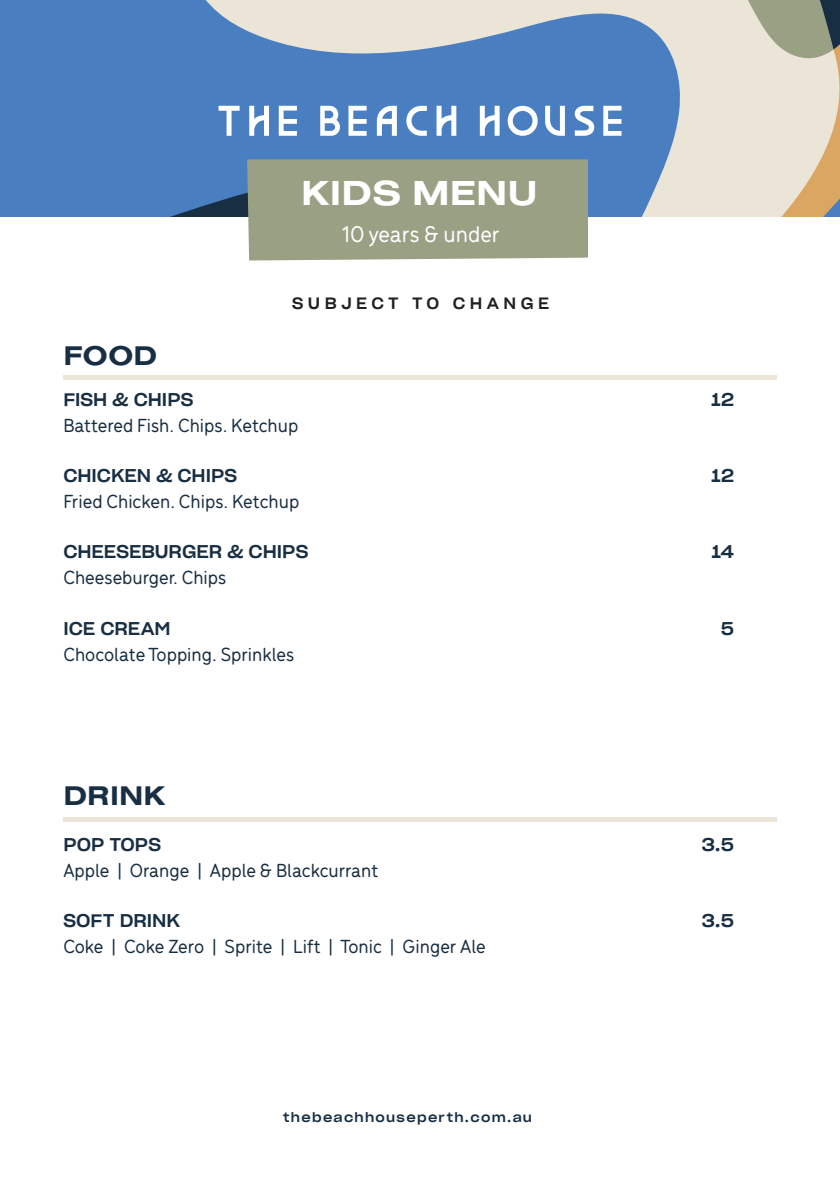
<style>
.page{position:relative;width:840px;height:1191px;background:#fff}
.page>*{position:absolute;margin:0;border:0;box-sizing:border-box;transform-origin:0 0}
.t1{font:700 36px "Nimbus San Ext";color:#fff}
.t2{font:700 28px "Nimbus San Ext";color:#182e42}
.t3{font:500 24px "Menco";color:#fff}
.t4{font:500 20px "Menco";color:#182e42}
.t5{font:18px "Sharp Grotesk DB Cyr Medium 22";color:#182e42}
.t6{font:16px "Sharp Grotesk DB Cyr Medium 22";letter-spacing:.28em;color:#231f20}
.t7{font:12.8px "Sharp Grotesk DB Cyr Medium 22";letter-spacing:.1em;color:#182e42}
</style>
<div class="page">
<svg style="left:0;top:0;width:589px;height:216px;background:#608dc3"></svg>
<svg style="left:589px;top:0;width:61px;height:216px;background:#5788c3"></svg>
<svg style="left:650px;top:0;width:189px;height:216px;background:#d1cfc5"></svg>
<div style="left:63px;top:817px;width:713px;height:5px;background:#eae5d7"></div>
<svg style="left:507px;top:106px;width:30px;height:30px"></svg>
<svg style="left:574px;top:106px;width:20px;height:30px"></svg>
<svg style="left:249px;top:106px;width:20px;height:30px"></svg>
<svg style="left:218px;top:106px;width:21px;height:30px"></svg>
<svg style="left:436px;top:106px;width:20px;height:30px"></svg>
<svg style="left:376px;top:106px;width:20px;height:30px"></svg>
<svg style="left:406px;top:106px;width:20px;height:30px"></svg>
<svg style="left:320px;top:106px;width:20px;height:30px"></svg>
<svg style="left:348px;top:106px;width:18px;height:30px"></svg>
<svg style="left:278px;top:106px;width:19px;height:30px"></svg>
<svg style="left:479px;top:106px;width:20px;height:30px"></svg>
<svg style="left:545px;top:106px;width:19px;height:30px"></svg>
<svg style="left:603px;top:106px;width:18px;height:30px"></svg>
<div style="left:247px;top:159px;width:340px;height:101px;background:#9aa084"></div>
<div style="left:63px;top:375px;width:713px;height:5px;background:#eae5d7"></div>
<p class="t1" style="left:301px;top:169px;width:238px">KIDS MENU</p>
<p class="t3" style="left:342px;top:218px;width:159px">10 years &amp; under</p>
<p class="t2" style="left:63px;top:336px;width:95px">FOOD</p>
<p class="t6" style="left:292px;top:289px;width:258px">SUBJECT TO CHANGE</p>
<p class="t5" style="left:63px;top:384px;width:132px">FISH &amp; CHIPS</p>
<p class="t5" style="left:710px;top:384px;width:24px">12</p>
<p class="t4" style="left:63px;top:411px;width:236px">Battered Fish. Chips. Ketchup</p>
<p class="t5" style="left:63px;top:460px;width:175px">CHICKEN &amp; CHIPS</p>
<p class="t5" style="left:710px;top:460px;width:24px">12</p>
<p class="t4" style="left:63px;top:487px;width:237px">Fried Chicken. Chips. Ketchup</p>
<p class="t5" style="left:63px;top:536px;width:246px">CHEESEBURGER &amp; CHIPS</p>
<p class="t5" style="left:711px;top:536px;width:24px">14</p>
<p class="t4" style="left:63px;top:563px;width:164px">Cheeseburger. Chips</p>
<p class="t5" style="left:63px;top:612px;width:109px">ICE CREAM</p>
<p class="t5" style="left:720px;top:612px;width:15px">5</p>
<p class="t4" style="left:63px;top:640px;width:232px">Chocolate Topping. Sprinkles</p>
<p class="t2" style="left:63px;top:776px;width:104px">DRINK</p>
<p class="t5" style="left:63px;top:828px;width:99px">POP TOPS</p>
<p class="t5" style="left:701px;top:828px;width:34px">3.5</p>
<p class="t4" style="left:63px;top:856px;width:316px">Apple | Orange | Apple &amp; Blackcurrant</p>
<p class="t5" style="left:63px;top:904px;width:118px">SOFT DRINK</p>
<p class="t5" style="left:701px;top:904px;width:34px">3.5</p>
<p class="t4" style="left:63px;top:932px;width:423px">Coke | Coke Zero | Sprite | Lift | Tonic | Ginger Ale</p>
<p class="t7" style="left:283px;top:1106px;width:250px">thebeachhouseperth.com.au</p>
</div>
